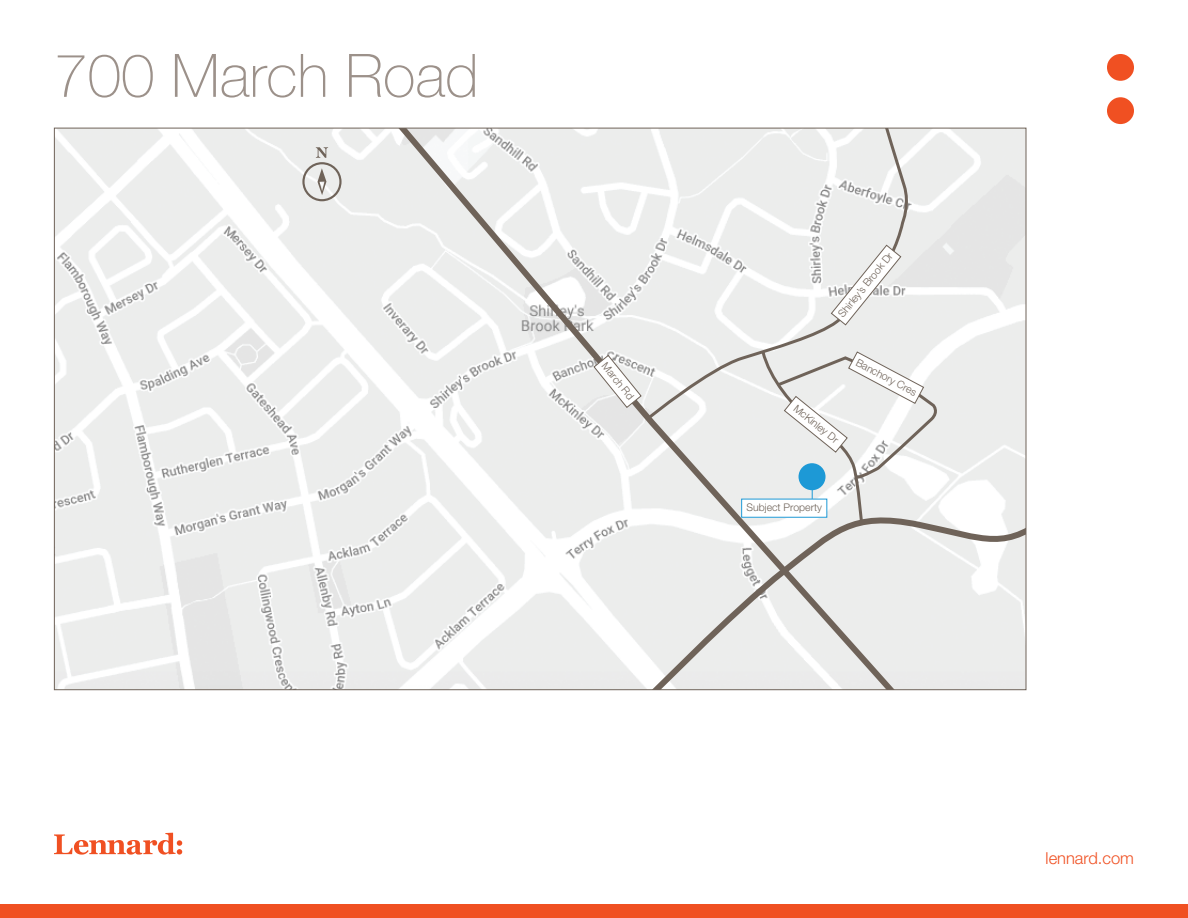
<style>
.page{position:relative;width:1188px;height:918px;background:#fff}
.page>*{position:absolute;margin:0;border:0;box-sizing:border-box;transform-origin:0 0}
.Heading_2{font:100 60px "Helvetica Neue LT Std";color:#9c918a}
.t1{font:300 16.5px "Helvetica Neue LT Std";color:#f05022}
.t2{font:300 10.5px "Helvetica Neue LT Std";color:#6f6359}
</style>
<div class="page">
<div style="left:0;top:904px;width:1188px;height:14px;background:#f05022"></div>
<svg style="left:54px;top:833px;width:128px;height:22px"></svg>
<svg style="left:1107px;top:54px;width:27px;height:70px"></svg>
<img style="left:56px;top:130px;width:968px;height:558px">
<svg style="left:302px;top:147px;width:40px;height:54px;background:#d5d3d1"></svg>
<svg style="left:389px;top:128px;width:257px;height:562px"></svg>
<svg style="left:637px;top:309px;width:389px;height:381px;background:#e7e7e6"></svg>
<svg style="left:594px;top:355px;width:48px;height:53px"></svg>
<svg style="left:646px;top:128px;width:264px;height:293px"></svg>
<svg style="left:831px;top:245px;width:70px;height:80px"></svg>
<svg style="left:759px;top:348px;width:180px;height:179px"></svg>
<p class="Heading_2" style="left:54px;top:41px;width:426px">700 March Road</p>
<p class="t2" style="left:609px;top:360px;width:46px;rotate:51deg">March Rd</p>
<p class="t2" style="left:835px;top:312px;width:81px;rotate:-51deg">Shirley’s Brook Dr</p>
<p class="t2" style="left:799px;top:402px;width:56px;rotate:39deg">McKinley Dr</p>
<p class="t2" style="left:860px;top:356px;width:69px;rotate:28deg">Banchory Cres</p>
<p class="t2" style="left:747px;top:501px;width:77px">Subject Property</p>
<h2 class="t1" style="left:1046px;top:848px;width:90px">lennard.com</h2>
</div>
